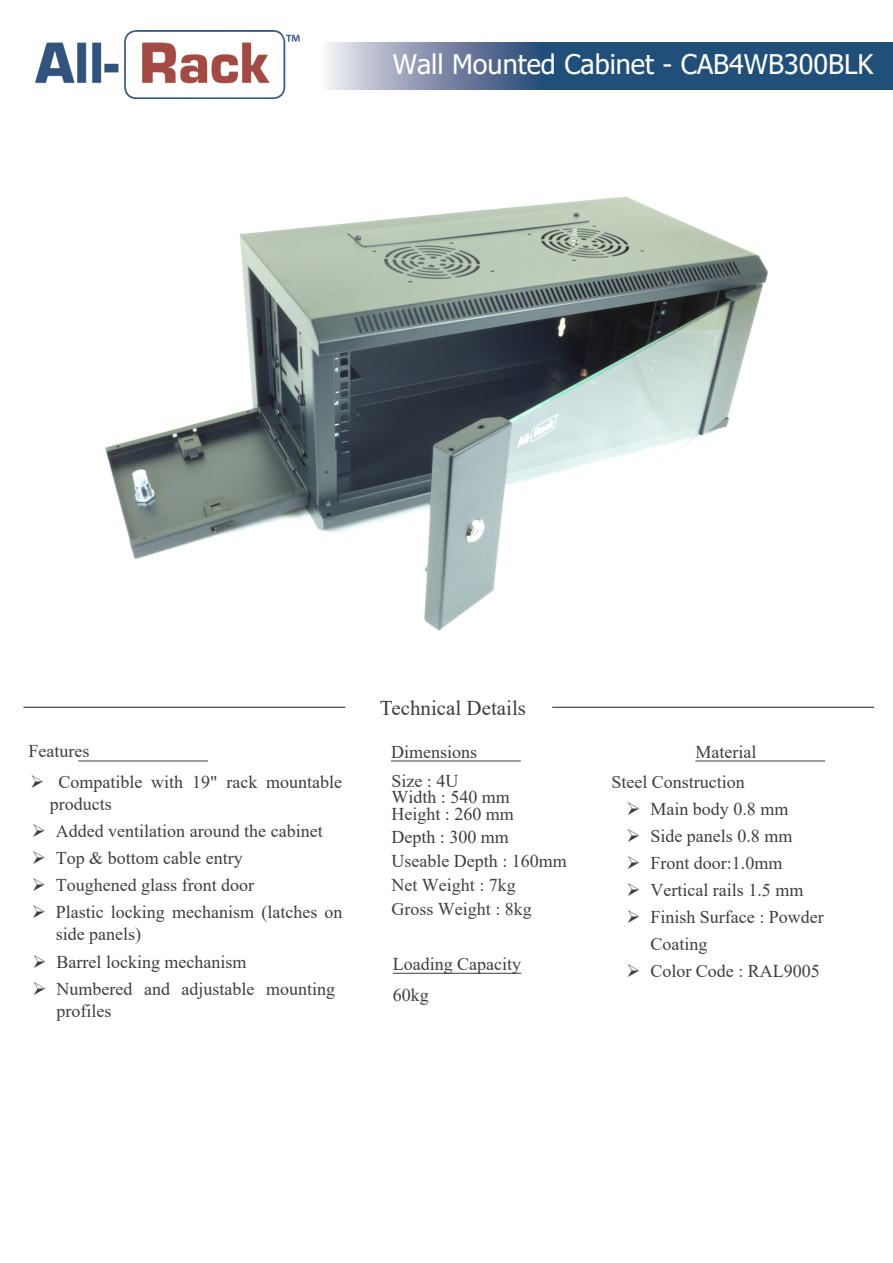
<style>
.page{position:relative;width:893px;height:1263px;background:#fff}
.page>*{position:absolute;margin:0;border:0;box-sizing:border-box;transform-origin:0 0}
.t1{font:27px "Tahoma";color:#fff}
.t2{font:21px "Times New Roman";color:#3e3e3f}
.t3{font:18px/21.6px "Times New Roman";color:#3e3e3f}
.t4{font:18px/16.2px "Times New Roman";color:#3e3e3f}
.t5{font:18px/23.7px "Times New Roman";color:#414142}
.s1{font-style:inherit}
.s2{color:#3e3e3f}
</style>
<div class="page">
<img style="left:35px;top:31px;width:265px;height:67px">
<svg style="left:328px;top:42px;width:564px;height:47px;background:#47698e"></svg>
<hr style="left:391px;top:761px;width:130px;height:1px;background:#3e3e3f">
<hr style="left:78px;top:761px;width:130px;height:1px;background:#3e3e3f">
<hr style="left:23px;top:707px;width:322px;height:1px;background:#231f20">
<hr style="left:552px;top:707px;width:322px;height:1px;background:#231f20">
<hr style="left:695px;top:761px;width:130px;height:1px;background:#3e3e3f">
<hr style="left:393px;top:973px;width:128px;height:1px;background:#3e3e3f">
<img style="left:105px;top:196px;width:663px;height:435px">
<h1 class="t1" style="left:393px;top:46px;width:482px">Wall Mounted Cabinet - CAB4WB300BLK</h1>
<p class="t2" style="left:380px;top:693px;width:148px">Technical Details</p>
<p class="t4" style="left:29px;top:742px;width:62px">Features</p>
<p class="t4" style="left:391px;top:744px;width:88px">Dimensions</p>
<p class="t3" style="left:50px;top:771px;width:294px;text-indent:-20px">➢ Compatible with 19" rack mountable products</p>
<p class="t3" style="left:32px;top:819px;width:292px">➢ Added ventilation around the cabinet</p>
<p class="t3" style="left:32px;top:846px;width:212px">➢ Top &amp; bottom cable entry</p>
<p class="t3" style="left:32px;top:873px;width:224px">➢ Toughened glass front door</p>
<p class="t3" style="left:56px;top:900px;width:288px;text-indent:-24px">➢ Plastic locking mechanism (latches on side panels)</p>
<p class="t3" style="left:33px;top:951px;width:215px">➢ Barrel locking mechanism</p>
<p class="t3" style="left:57px;top:978px;width:280px;text-indent:-24px">➢ Numbered and adjustable mounting profiles</p>
<p class="t4" style="left:391px;top:772px;width:124px">Size : <span class="s1">4U<br></span>Width : 5<span class="s1">40</span> mm<br>Height : <span class="s1">260</span> mm</p>
<p class="t5" style="left:391px;top:825px;width:177px"><span class="s2">Depth :</span> <span class="s2">300</span> <span class="s2">mm<br></span><span class="s2">Useable Depth : 160mm<br></span>Net Weight : <span class="s1">7</span>kg<br>Gross Weight : <span class="s1">8</span>kg</p>
<p class="t4" style="left:393px;top:947px;width:130px;line-height:31.3px">Loading Capacity<br><span class="s1">60</span>kg</p>
<p class="t4" style="left:695px;top:744px;width:62px">Material</p>
<p class="t4" style="left:611px;top:773px;width:135px">Steel Construction</p>
<p class="t4" style="left:626px;top:800px;width:164px">➢ Main body <span class="s1">0.8</span> mm</p>
<p class="t4" style="left:626px;top:827px;width:167px">➢ Side panels <span class="s1">0.8</span> mm</p>
<p class="t4" style="left:626px;top:854px;width:158px">➢ Front door:1.<span class="s1">0</span>mm</p>
<p class="t4" style="left:626px;top:881px;width:178px">➢ Vertical rails 1.5 mm</p>
<p class="t3" style="left:650px;top:903px;width:175px;line-height:27px;text-indent:-24px">➢ Finish Surface : Powder<br>Coating</p>
<p class="t3" style="left:626px;top:959px;width:195px">➢ Color Code : RAL9005</p>
</div>
